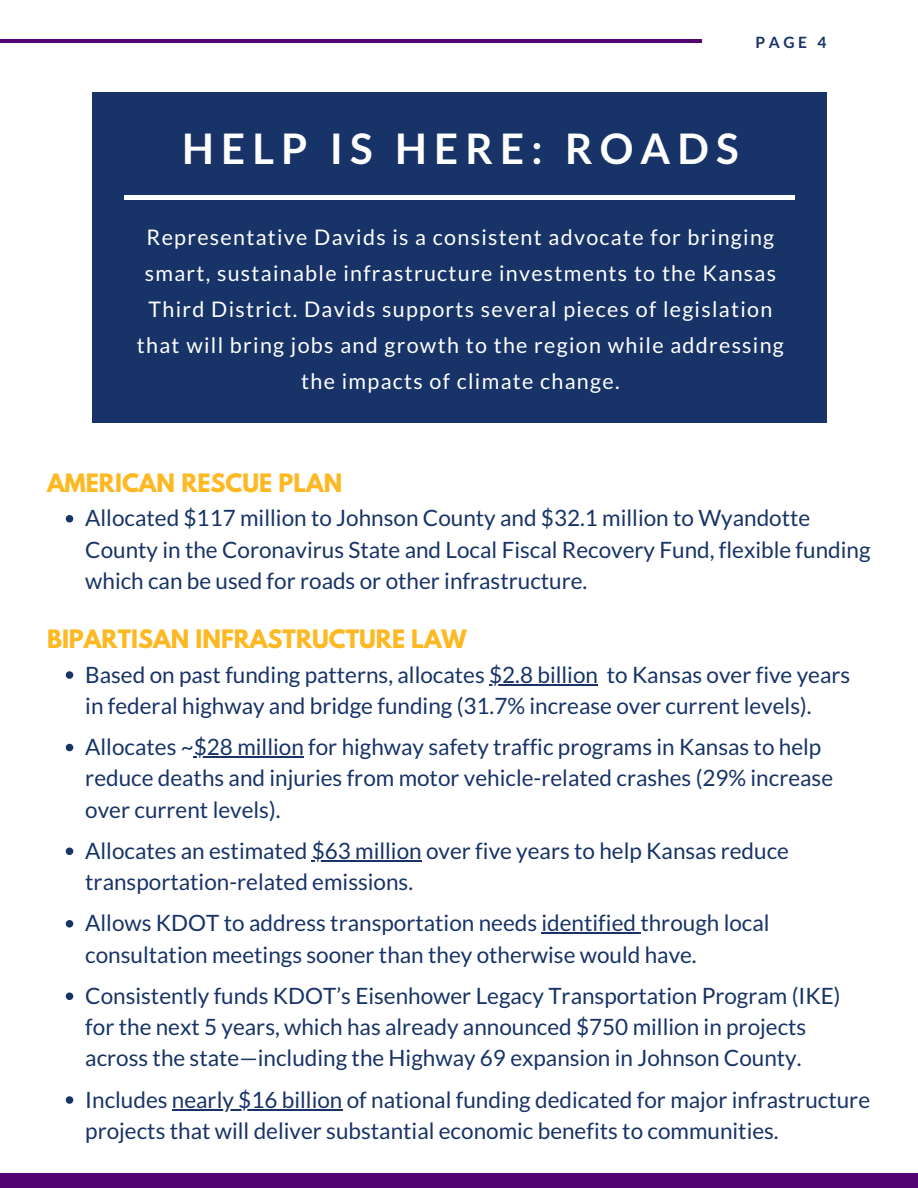
<style>
.page{position:relative;width:918px;height:1188px;background:#fff}
.page>*{position:absolute;margin:0;border:0;box-sizing:border-box;transform-origin:0 0}
.t1{font:700 42.15px "Lato";letter-spacing:.17em;color:#fff}
.t2{font:22.5px/31.2px "Lato";color:#173367}
.t3{font:700 22.5px "League Spartan";color:#fdb822}
.t4{font:21.45px/36px "Lato";letter-spacing:.06em;color:#fff;text-align:center}
.t5{font:700 15.6px "Lato";color:#173367}
</style>
<div class="page">
<div style="left:92px;top:92px;width:734px;height:331px;background:#173367"></div>
<hr style="left:124px;top:196px;width:670px;height:3px;background:#fff">
<hr style="left:0;top:40px;width:702px;height:3px;background:#510472">
<div style="left:0;top:1173px;width:918px;height:15px;background:#510472"></div>
<svg style="left:66px;top:515px;width:7px;height:8px"></svg>
<svg style="left:66px;top:671px;width:7px;height:8px"></svg>
<hr style="left:489px;top:684px;width:109px;height:2px;background:#173367">
<svg style="left:66px;top:744px;width:7px;height:7px"></svg>
<hr style="left:194px;top:756px;width:110px;height:2px;background:#173367">
<svg style="left:66px;top:848px;width:7px;height:7px"></svg>
<hr style="left:312px;top:860px;width:110px;height:2px;background:#173367">
<svg style="left:66px;top:920px;width:7px;height:8px"></svg>
<hr style="left:542px;top:933px;width:94px;height:1px;background:#173367">
<svg style="left:66px;top:993px;width:7px;height:7px"></svg>
<svg style="left:66px;top:1096px;width:7px;height:8px"></svg>
<hr style="left:172px;top:1109px;width:170px;height:2px;background:#173367">
<p class="t5" style="left:756px;top:32px;width:72px">PAGE 4</p>
<h1 class="t1" style="left:182px;top:122px;width:558px">HELP IS HERE: ROADS</h1>
<p class="t4" style="left:137px;top:219px;width:649px">Representative Davids is a consistent advocate for bringing smart, sustainable infrastructure investments to the Kansas Third District. Davids supports several pieces of legislation that will bring jobs and growth to the region while addressing the impacts of climate change.</p>
<p class="t3" style="left:47px;top:472px;width:297px">AMERICAN RESCUE PLAN</p>
<p class="t2" style="left:85px;top:502px;width:787px">Allocated $117 million to Johnson County and $32.1 million to Wyandotte<br>County in the Coronavirus State and Local Fiscal Recovery Fund, flexible funding which can be used for roads or other infrastructure.</p>
<p class="t3" style="left:47px;top:628px;width:421px">BIPARTISAN INFRASTRUCTURE LAW</p>
<p class="t2" style="left:85px;top:658px;width:767px">Based on past funding patterns, allocates $2.8 billion to Kansas over five years in federal highway and bridge funding (31.7% increase over current levels).</p>
<p class="t2" style="left:85px;top:731px;width:749px">Allocates ~$28 million for highway safety traffic programs in Kansas to help reduce deaths and injuries from motor vehicle-related crashes (29% increase over current levels).</p>
<p class="t2" style="left:85px;top:834px;width:705px">Allocates an estimated $63 million over five years to help Kansas reduce transportation-related emissions.</p>
<p class="t2" style="left:85px;top:907px;width:686px">Allows KDOT to address transportation needs identified through local consultation meetings sooner than they otherwise would have.</p>
<p class="t2" style="left:85px;top:979px;width:757px">Consistently funds KDOT’s Eisenhower Legacy Transportation Program (IKE) for the next 5 years, which has already announced $750 million in projects across the state—including the Highway 69 expansion in Johnson County.</p>
<p class="t2" style="left:85px;top:1083px;width:786px">Includes nearly $16 billion of national funding dedicated for major infrastructure projects that will deliver substantial economic benefits to communities.</p>
</div>
